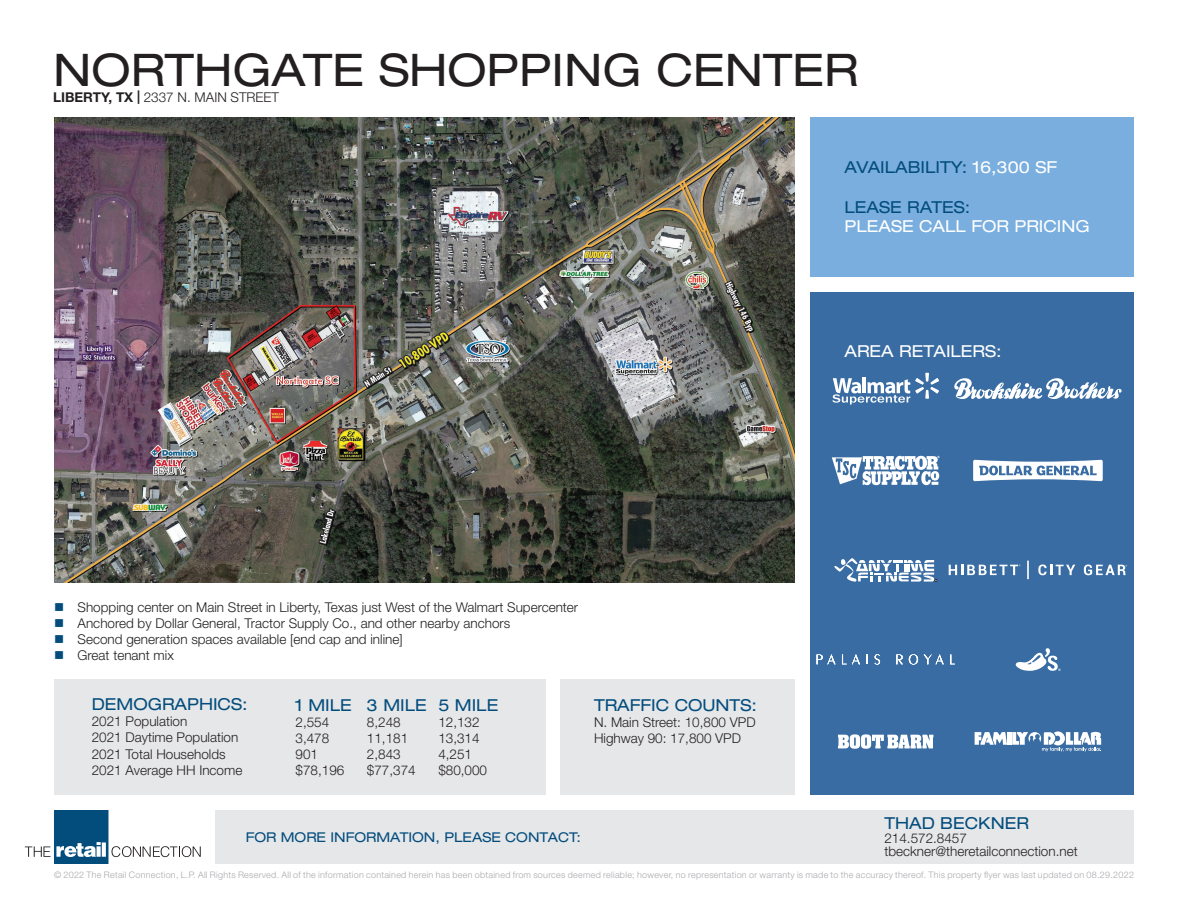
<style>
.page{position:relative;width:1188px;height:918px;background:#fff}
.page>*{position:absolute;margin:0;border:0;box-sizing:border-box;transform-origin:0 0}
.t1{font:expanded 45px "Helvetica Neue LT Std";color:#231f20}
.t2{font:expanded 16.5px "Helvetica Neue LT Std";color:#034d7d}
.t3{font:expanded 16.5px "Helvetica Neue LT Std";color:#fff}
.t4{font:300 13.5px "Helvetica Neue LT Std";color:#231f20}
.t5{font:expanded 13.5px "Helvetica Neue LT Std";color:#034d7d}
.t6{font:300 9px "Helvetica Neue LT Std";letter-spacing:.03em;color:#a8a9ad}
.s1{font-weight:700}
.s2{color:#fff}
.s3{color:#034d7d}
</style>
<div class="page">
<svg style="left:25px;top:810px;width:176px;height:54px"></svg>
<div style="left:54px;top:679px;width:491px;height:116px;background:#e6e7e9"></div>
<div style="left:561px;top:679px;width:234px;height:116px;background:#e6e7e9"></div>
<div style="left:810px;top:117px;width:324px;height:159px;background:#79aede"></div>
<div style="left:810px;top:293px;width:324px;height:502px;background:#396ca2"></div>
<div style="left:216px;top:810px;width:918px;height:54px;background:#e6e7e9"></div>
<img style="left:54px;top:117px;width:741px;height:465px">
<svg style="left:954px;top:378px;width:168px;height:21px"></svg>
<svg style="left:832px;top:373px;width:107px;height:32px"></svg>
<svg style="left:832px;top:456px;width:108px;height:29px"></svg>
<svg style="left:973px;top:460px;width:130px;height:21px"></svg>
<svg style="left:834px;top:558px;width:103px;height:24px"></svg>
<svg style="left:1027px;top:561px;width:2px;height:18px"></svg>
<svg style="left:1038px;top:564px;width:37px;height:11px"></svg>
<svg style="left:949px;top:564px;width:72px;height:11px"></svg>
<svg style="left:1084px;top:564px;width:43px;height:11px"></svg>
<svg style="left:817px;top:654px;width:18px;height:10px"></svg>
<svg style="left:842px;top:654px;width:18px;height:10px"></svg>
<svg style="left:866px;top:655px;width:2px;height:9px"></svg>
<svg style="left:875px;top:654px;width:5px;height:11px"></svg>
<svg style="left:896px;top:655px;width:7px;height:9px"></svg>
<svg style="left:909px;top:654px;width:9px;height:11px"></svg>
<svg style="left:924px;top:654px;width:20px;height:10px"></svg>
<svg style="left:950px;top:655px;width:5px;height:9px"></svg>
<svg style="left:1015px;top:648px;width:46px;height:23px"></svg>
<svg style="left:838px;top:734px;width:95px;height:15px"></svg>
<svg style="left:975px;top:731px;width:127px;height:21px"></svg>
<p class="t1" style="left:53px;top:43px;width:807px">NORTHGATE SHOPPING CENTER</p>
<p class="t4" style="left:53px;top:89px;width:228px"><span class="s1">LIBERTY, TX |</span> 2337 N. MAIN STREET</p>
<p class="t2" style="left:845px;top:157px;width:214px">AVAILABILITY: <span class="s2">16,300 SF</span></p>
<p class="t2" style="left:845px;top:197px;width:127px">LEASE RATES:</p>
<p class="t3" style="left:845px;top:217px;width:247px">PLEASE CALL FOR PRICING</p>
<p class="t3" style="left:845px;top:341px;width:159px">AREA RETAILERS:</p>
<p class="t4" style="left:54px;top:599px;width:526px"><span class="s3">■</span> Shopping center on Main Street in Liberty, Texas just West of the Walmart Supercenter</p>
<p class="t4" style="left:54px;top:615px;width:458px"><span class="s3">■</span> Anchored by Dollar General, Tractor Supply Co., and other nearby anchors</p>
<p class="t4" style="left:54px;top:631px;width:350px"><span class="s3">■</span> Second generation spaces available [end cap and inline]</p>
<p class="t4" style="left:54px;top:647px;width:121px"><span class="s3">■</span> Great tenant mix</p>
<p class="t2" style="left:92px;top:694px;width:157px">DEMOGRAPHICS:</p>
<p class="t4" style="left:92px;top:713px;width:97px">2021 Population</p>
<p class="t4" style="left:92px;top:729px;width:148px">2021 Daytime Population</p>
<p class="t4" style="left:92px;top:746px;width:135px">2021 Total Households</p>
<p class="t4" style="left:92px;top:762px;width:152px">2021 Average HH Income</p>
<p class="t2" style="left:296px;top:695px;width:58px">1 MILE</p>
<p class="t4" style="left:296px;top:714px;width:35px">2,554</p>
<p class="t4" style="left:296px;top:730px;width:35px">3,478</p>
<p class="t4" style="left:296px;top:746px;width:24px">901</p>
<p class="t4" style="left:296px;top:762px;width:50px">$78,196</p>
<p class="t2" style="left:367px;top:695px;width:61px">3 MILE</p>
<p class="t4" style="left:367px;top:714px;width:35px">8,248</p>
<p class="t4" style="left:367px;top:730px;width:43px">11,181</p>
<p class="t4" style="left:367px;top:746px;width:35px">2,843</p>
<p class="t4" style="left:367px;top:762px;width:50px">$77,374</p>
<p class="t2" style="left:438px;top:695px;width:61px">5 MILE</p>
<p class="t4" style="left:438px;top:714px;width:43px">12,132</p>
<p class="t4" style="left:438px;top:730px;width:43px">13,314</p>
<p class="t4" style="left:438px;top:746px;width:35px">4,251</p>
<p class="t4" style="left:438px;top:762px;width:50px">$80,000</p>
<p class="t2" style="left:594px;top:695px;width:164px">TRAFFIC COUNTS:</p>
<p class="t4" style="left:594px;top:714px;width:163px">N. Main Street: 10,800 VPD</p>
<p class="t4" style="left:594px;top:730px;width:149px">Highway 90: 17,800 VPD</p>
<p class="t5" style="left:246px;top:829px;width:337px">FOR MORE INFORMATION, PLEASE CONTACT:</p>
<p class="t2" style="left:884px;top:814px;width:146px">THAD BECKNER</p>
<p class="t4" style="left:884px;top:830px;width:84px">214.572.8457</p>
<p class="t4" style="left:884px;top:843px;width:195px">tbeckner@theretailconnection.net</p>
<p class="t6" style="left:54px;top:869px;width:1082px">© 2022 The Retail Connection, L.P. All Rights Reserved. All of the information contained herein has been obtained from sources deemed reliable; however, no representation or warranty is made to the accuracy thereof. This property flyer was last updated on 08.29.2022</p>
</div>
